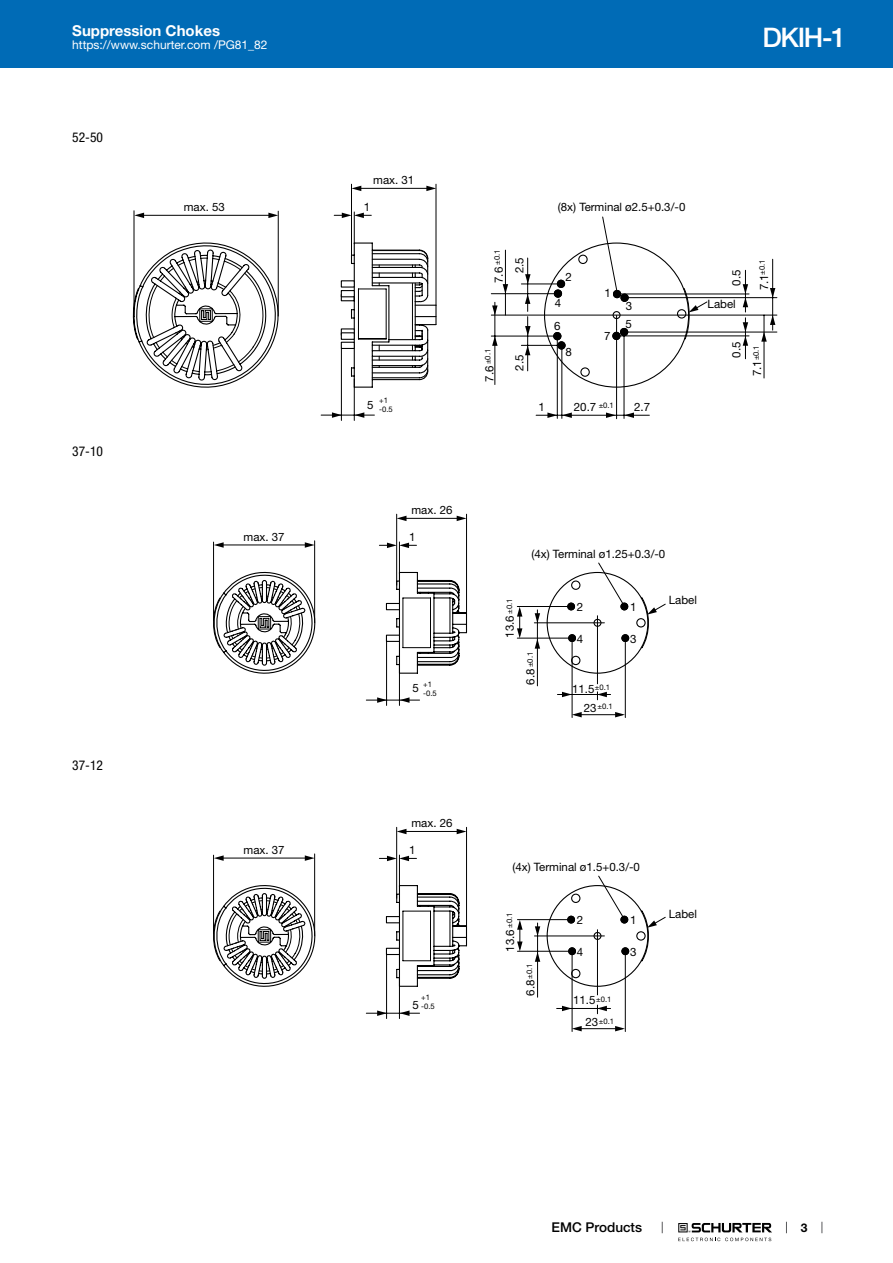
<style>
.page{position:relative;width:893px;height:1263px;background:#fff}
.page>*{position:absolute;margin:0;border:0;box-sizing:border-box;transform-origin:0 0}
.t1{font:500 27px "Helvetica Neue LT";color:#fff}
.t2{font:700 15px "Helvetica Neue LT";color:#fff}
.t3{font:condensed 13.5px "Helvetica Neue LT";color:#000}
.t4{font:500 13.5px "Helvetica Neue LT";color:#000}
.t5{font:12px "Helvetica Neue LT";color:#fff}
.t6{font:700 12px "Helvetica Neue LT";color:#000}
.t7{font:11.55px "Helvetica Neue LT";color:#000}
.t8{font:7.65px/9.1px "Helvetica Neue LT";color:#000}
</style>
<div class="page">
<svg style="left:678px;top:1223px;width:94px;height:18px"></svg>
<div style="left:0;top:0;width:893px;height:68px;background:#006bb6"></div>
<svg style="left:134px;top:184px;width:515px;height:237px"></svg>
<svg style="left:491px;top:250px;width:274px;height:169px"></svg>
<hr style="left:140px;top:215px;width:132px;height:1px;background:#000">
<hr style="left:359px;top:188px;width:71px;height:1px;background:#000">
<svg style="left:146px;top:258px;width:631px;height:120px"></svg>
<svg style="left:268px;top:213px;width:10px;height:5px"></svg>
<svg style="left:134px;top:213px;width:10px;height:5px"></svg>
<svg style="left:426px;top:186px;width:10px;height:5px"></svg>
<svg style="left:351px;top:186px;width:10px;height:5px"></svg>
<svg style="left:334px;top:213px;width:37px;height:5px"></svg>
<svg style="left:332px;top:412px;width:10px;height:6px"></svg>
<svg style="left:354px;top:412px;width:10px;height:6px"></svg>
<svg style="left:492px;top:336px;width:6px;height:10px"></svg>
<svg style="left:525px;top:294px;width:5px;height:10px"></svg>
<svg style="left:503px;top:284px;width:5px;height:10px"></svg>
<svg style="left:525px;top:274px;width:6px;height:10px"></svg>
<svg style="left:525px;top:345px;width:5px;height:10px"></svg>
<svg style="left:525px;top:326px;width:6px;height:10px"></svg>
<svg style="left:761px;top:332px;width:6px;height:10px"></svg>
<svg style="left:770px;top:288px;width:5px;height:10px"></svg>
<svg style="left:743px;top:284px;width:5px;height:23px"></svg>
<svg style="left:743px;top:322px;width:5px;height:24px"></svg>
<svg style="left:624px;top:412px;width:10px;height:6px"></svg>
<svg style="left:606px;top:412px;width:10px;height:6px"></svg>
<svg style="left:547px;top:412px;width:25px;height:6px"></svg>
<svg style="left:689px;top:305px;width:9px;height:7px"></svg>
<svg style="left:770px;top:315px;width:5px;height:10px"></svg>
<svg style="left:492px;top:305px;width:6px;height:10px"></svg>
<svg style="left:213px;top:566px;width:428px;height:91px"></svg>
<hr style="left:213px;top:542px;width:1px;height:78px;background:#000">
<hr style="left:314px;top:541px;width:1px;height:82px;background:#000">
<hr style="left:219px;top:545px;width:89px;height:1px;background:#000">
<hr style="left:396px;top:514px;width:1px;height:71px;background:#000">
<hr style="left:399px;top:542px;width:1px;height:32px;background:#000">
<hr style="left:466px;top:514px;width:1px;height:99px;background:#000">
<hr style="left:404px;top:518px;width:56px;height:1px;background:#000">
<svg style="left:227px;top:562px;width:399px;height:156px"></svg>
<svg style="left:305px;top:542px;width:10px;height:6px"></svg>
<svg style="left:214px;top:542px;width:10px;height:6px"></svg>
<svg style="left:457px;top:516px;width:9px;height:5px"></svg>
<svg style="left:397px;top:516px;width:9px;height:5px"></svg>
<svg style="left:379px;top:543px;width:37px;height:5px"></svg>
<svg style="left:366px;top:697px;width:21px;height:6px"></svg>
<svg style="left:400px;top:697px;width:9px;height:6px"></svg>
<svg style="left:597px;top:692px;width:10px;height:5px"></svg>
<svg style="left:615px;top:712px;width:10px;height:5px"></svg>
<svg style="left:517px;top:596px;width:149px;height:90px"></svg>
<svg style="left:562px;top:692px;width:10px;height:5px"></svg>
<svg style="left:572px;top:712px;width:10px;height:5px"></svg>
<hr style="left:213px;top:855px;width:1px;height:78px;background:#000">
<hr style="left:314px;top:854px;width:1px;height:82px;background:#000">
<hr style="left:219px;top:858px;width:89px;height:1px;background:#000">
<hr style="left:386px;top:953px;width:1px;height:65px;background:#000">
<hr style="left:399px;top:977px;width:1px;height:41px;background:#000">
<hr style="left:383px;top:1013px;width:37px;height:1px;background:#000">
<hr style="left:396px;top:827px;width:1px;height:71px;background:#000">
<hr style="left:399px;top:855px;width:1px;height:32px;background:#000">
<hr style="left:466px;top:827px;width:1px;height:99px;background:#000">
<hr style="left:404px;top:831px;width:56px;height:1px;background:#000">
<svg style="left:305px;top:855px;width:10px;height:6px"></svg>
<svg style="left:214px;top:855px;width:10px;height:6px"></svg>
<svg style="left:457px;top:829px;width:9px;height:5px"></svg>
<svg style="left:397px;top:829px;width:9px;height:5px"></svg>
<svg style="left:379px;top:856px;width:37px;height:5px"></svg>
<svg style="left:366px;top:1010px;width:21px;height:6px"></svg>
<svg style="left:400px;top:1010px;width:9px;height:6px"></svg>
<hr style="left:537px;top:923px;width:1px;height:74px;background:#000">
<svg style="left:213px;top:875px;width:453px;height:111px"></svg>
<hr style="left:572px;top:953px;width:1px;height:78px;background:#000">
<hr style="left:557px;top:1008px;width:54px;height:1px;background:#000">
<hr style="left:625px;top:955px;width:1px;height:76px;background:#000">
<hr style="left:597px;top:930px;width:1px;height:84px;background:#000">
<hr style="left:575px;top:1028px;width:47px;height:1px;background:#000">
<svg style="left:599px;top:1006px;width:8px;height:5px"></svg>
<svg style="left:615px;top:1026px;width:10px;height:5px"></svg>
<svg style="left:562px;top:1006px;width:10px;height:5px"></svg>
<svg style="left:572px;top:1026px;width:10px;height:5px"></svg>
<div style="left:596px;top:995px;width:20px;height:10px;background:#fff"></div>
<p class="t2" style="left:72px;top:21px;width:149px">Suppression Chokes</p>
<p class="t5" style="left:72px;top:38px;width:197px">https://www.schurter.com /PG81_82</p>
<p class="t3" style="left:72px;top:130px;width:32px">52-50</p>
<p class="t7" style="left:184px;top:200px;width:43px">max. 53</p>
<p class="t3" style="left:72px;top:443px;width:32px">37-10</p>
<p class="t3" style="left:72px;top:757px;width:32px">37-12</p>
<p class="t7" style="left:244px;top:530px;width:43px">max. 37</p>
<p class="t7" style="left:244px;top:843px;width:43px">max. 37</p>
<h1 class="t1" style="left:762px;top:21px;width:85px">DKIH-1</h1>
<p class="t7" style="left:373px;top:173px;width:43px">max. 31</p>
<p class="t7" style="left:364px;top:200px;width:8px">1</p>
<p class="t7" style="left:558px;top:200px;width:129px">(8x) Terminal ø2.5+0.3/-0</p>
<p class="t8" style="left:493px;top:265px;width:17px;rotate:-90deg">±0.1</p>
<p class="t7" style="left:492px;top:283px;width:18px;rotate:-90deg">7.6</p>
<p class="t7" style="left:512px;top:273px;width:18px;rotate:-90deg">2.5</p>
<p class="t7" style="left:565px;top:270px;width:8px">2</p>
<p class="t7" style="left:555px;top:296px;width:8px">4</p>
<p class="t7" style="left:604px;top:286px;width:8px">1</p>
<p class="t7" style="left:626px;top:299px;width:8px">3</p>
<p class="t7" style="left:730px;top:286px;width:18px;rotate:-90deg">0.5</p>
<p class="t7" style="left:708px;top:297px;width:30px">Label</p>
<p class="t8" style="left:757px;top:274px;width:17px;rotate:-90deg">±0.1</p>
<p class="t7" style="left:757px;top:290px;width:18px;rotate:-90deg">7.1</p>
<p class="t7" style="left:554px;top:319px;width:8px">6</p>
<p class="t7" style="left:604px;top:329px;width:8px">7</p>
<p class="t7" style="left:625px;top:317px;width:8px">5</p>
<p class="t8" style="left:483px;top:364px;width:17px;rotate:-90deg">±0.1</p>
<p class="t7" style="left:482px;top:382px;width:18px;rotate:-90deg">7.6</p>
<p class="t7" style="left:512px;top:371px;width:18px;rotate:-90deg">2.5</p>
<p class="t7" style="left:565px;top:345px;width:8px">8</p>
<p class="t7" style="left:730px;top:358px;width:18px;rotate:-90deg">0.5</p>
<p class="t8" style="left:751px;top:360px;width:17px;rotate:-90deg">±0.1</p>
<p class="t7" style="left:750px;top:376px;width:18px;rotate:-90deg">7.1</p>
<p class="t8" style="left:379px;top:395px;width:15px">+1 -0.5</p>
<p class="t7" style="left:367px;top:398px;width:8px">5</p>
<p class="t8" style="left:599px;top:401px;width:17px">±0.1</p>
<p class="t7" style="left:539px;top:400px;width:8px">1</p>
<p class="t7" style="left:574px;top:400px;width:24px">20.7</p>
<p class="t7" style="left:634px;top:400px;width:18px">2.7</p>
<p class="t7" style="left:411px;top:503px;width:43px">max. 26</p>
<p class="t7" style="left:409px;top:530px;width:8px">1</p>
<p class="t7" style="left:531px;top:547px;width:135px">(4x) Terminal ø1.25+0.3/-0</p>
<p class="t8" style="left:505px;top:614px;width:17px;rotate:-90deg">±0.1</p>
<p class="t7" style="left:503px;top:638px;width:24px;rotate:-90deg">13.6</p>
<p class="t8" style="left:525px;top:667px;width:17px;rotate:-90deg">±0.1</p>
<p class="t7" style="left:577px;top:600px;width:8px">2</p>
<p class="t7" style="left:577px;top:632px;width:8px">4</p>
<p class="t7" style="left:630px;top:600px;width:8px">1</p>
<p class="t7" style="left:630px;top:632px;width:8px">3</p>
<p class="t7" style="left:669px;top:593px;width:30px">Label</p>
<p class="t7" style="left:524px;top:685px;width:18px;rotate:-90deg">6.8</p>
<p class="t8" style="left:423px;top:679px;width:15px">+1 -0.5</p>
<p class="t8" style="left:595px;top:683px;width:17px">±0.1</p>
<p class="t8" style="left:597px;top:702px;width:17px">±0.1</p>
<p class="t7" style="left:412px;top:681px;width:8px">5</p>
<p class="t7" style="left:572px;top:682px;width:24px">11.5</p>
<p class="t7" style="left:584px;top:701px;width:14px">23</p>
<p class="t7" style="left:411px;top:816px;width:43px">max. 26</p>
<p class="t7" style="left:409px;top:843px;width:8px">1</p>
<p class="t8" style="left:421px;top:992px;width:15px">+1 -0.5</p>
<p class="t7" style="left:412px;top:998px;width:8px">5</p>
<p class="t7" style="left:512px;top:860px;width:129px">(4x) Terminal ø1.5+0.3/-0</p>
<p class="t8" style="left:505px;top:928px;width:17px;rotate:-90deg">±0.1</p>
<p class="t7" style="left:503px;top:952px;width:24px;rotate:-90deg">13.6</p>
<p class="t8" style="left:525px;top:979px;width:17px;rotate:-90deg">±0.1</p>
<p class="t7" style="left:523px;top:996px;width:18px;rotate:-90deg">6.8</p>
<p class="t7" style="left:577px;top:913px;width:8px">2</p>
<p class="t7" style="left:577px;top:945px;width:8px">4</p>
<p class="t7" style="left:573px;top:993px;width:24px">11.5</p>
<p class="t8" style="left:596px;top:994px;width:17px">±0.1</p>
<p class="t7" style="left:586px;top:1015px;width:14px">23</p>
<p class="t8" style="left:599px;top:1016px;width:17px">±0.1</p>
<p class="t7" style="left:630px;top:913px;width:8px">1</p>
<p class="t7" style="left:630px;top:945px;width:8px">3</p>
<p class="t7" style="left:669px;top:906px;width:30px">Label</p>
<p class="t4" style="left:552px;top:1219px;width:92px">EMC Products</p>
<p class="t6" style="left:801px;top:1220px;width:8px">3</p>
</div>
